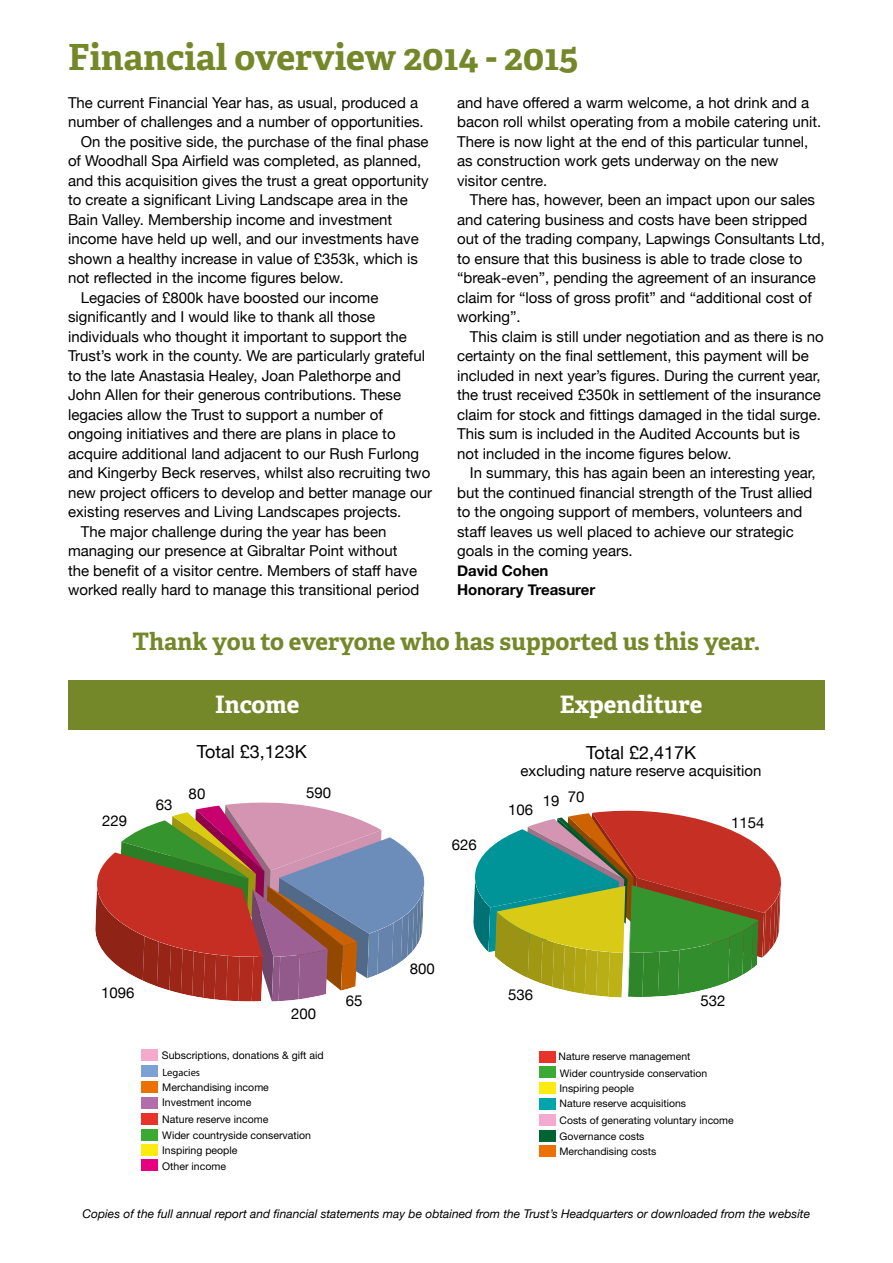
<style>
.page{position:relative;width:893px;height:1263px;background:#fff}
.page>*{position:absolute;margin:0;border:0;box-sizing:border-box;transform-origin:0 0}
.t1{font:700 36px "Adelle";color:#74882a}
.t2{font:700 24px "Adelle";color:#74882a}
.t3{font:700 24px "Adelle";color:#fff}
.t4{font:18px "Helvetica Neue";color:#000}
.t5{font:15.45px "Helvetica Neue";color:#000}
.t6{font:15px/19.5px "Helvetica Neue";color:#000}
.t7{font:700 15px/19.5px "Helvetica Neue";color:#000}
.t8{font:italic 12px "Helvetica Neue";color:#000}
.t9{font:10.5px "Helvetica Neue";color:#000}
.t10{font:10.5px "Myriad Pro";color:#000}
</style>
<div class="page">
<div style="left:68px;top:680px;width:757px;height:50px;background:#74882a"></div>
<svg style="left:95px;top:802px;width:329px;height:199px"></svg>
<div style="left:142px;top:1144px;width:16px;height:12px;background:#fcea10"></div>
<div style="left:142px;top:1129px;width:16px;height:11px;background:#3aaa35"></div>
<div style="left:142px;top:1113px;width:16px;height:11px;background:#e7332a"></div>
<div style="left:142px;top:1097px;width:16px;height:11px;background:#b46dab"></div>
<div style="left:142px;top:1081px;width:16px;height:11px;background:#ed7004"></div>
<div style="left:142px;top:1065px;width:16px;height:12px;background:#7ba1d5"></div>
<div style="left:142px;top:1050px;width:16px;height:11px;background:#f4aacc"></div>
<div style="left:142px;top:1159px;width:16px;height:12px;background:#e6007d"></div>
<svg style="left:473px;top:811px;width:308px;height:186px"></svg>
<div style="left:539px;top:1145px;width:16px;height:12px;background:#ed7004"></div>
<div style="left:539px;top:1130px;width:16px;height:11px;background:#006533"></div>
<div style="left:539px;top:1114px;width:16px;height:11px;background:#f4aacc"></div>
<div style="left:539px;top:1098px;width:16px;height:11px;background:#00a5ac"></div>
<div style="left:539px;top:1082px;width:16px;height:11px;background:#fcea10"></div>
<div style="left:539px;top:1067px;width:16px;height:11px;background:#3aaa35"></div>
<div style="left:539px;top:1051px;width:16px;height:11px;background:#e7332a"></div>
<h1 class="t1" style="left:68px;top:31px;width:512px">Financial overview 2014 - 2015</h1>
<p class="t6" style="left:68px;top:94px;width:352px">The current Financial Year has, as usual, produced a</p>
<p class="t6" style="left:68px;top:113px;width:357px">number of challenges and a number of opportunities.</p>
<p class="t6" style="left:81px;top:133px;width:349px">On the positive side, the purchase of the final phase</p>
<p class="t6" style="left:68px;top:152px;width:355px">of Woodhall Spa Airfield was completed, as planned,</p>
<p class="t6" style="left:68px;top:172px;width:362px">and this acquisition gives the trust a great opportunity</p>
<p class="t6" style="left:68px;top:191px;width:341px">to create a significant Living Landscape area in the</p>
<p class="t6" style="left:68px;top:211px;width:326px">Bain Valley. Membership income and investment</p>
<p class="t6" style="left:68px;top:230px;width:352px">income have held up well, and our investments have</p>
<p class="t6" style="left:68px;top:250px;width:351px">shown a healthy increase in value of £353k, which is</p>
<p class="t6" style="left:68px;top:269px;width:277px">not reflected in the income figures below.</p>
<p class="t6" style="left:81px;top:289px;width:299px">Legacies of £800k have boosted our income</p>
<p class="t6" style="left:68px;top:308px;width:308px">significantly and I would like to thank all those</p>
<p class="t6" style="left:68px;top:328px;width:340px">individuals who thought it important to support the</p>
<p class="t6" style="left:68px;top:347px;width:358px">Trust’s work in the county. We are particularly grateful</p>
<p class="t6" style="left:68px;top:367px;width:334px">to the late Anastasia Healey, Joan Palethorpe and</p>
<p class="t6" style="left:68px;top:386px;width:335px">John Allen for their generous contributions. These</p>
<p class="t6" style="left:68px;top:406px;width:316px">legacies allow the Trust to support a number of</p>
<p class="t6" style="left:68px;top:425px;width:329px">ongoing initiatives and there are plans in place to</p>
<p class="t6" style="left:68px;top:445px;width:352px">acquire additional land adjacent to our Rush Furlong</p>
<p class="t6" style="left:68px;top:464px;width:364px">and Kingerby Beck reserves, whilst also recruiting two</p>
<p class="t6" style="left:68px;top:484px;width:365px">new project officers to develop and better manage our</p>
<p class="t6" style="left:68px;top:503px;width:335px">existing reserves and Living Landscapes projects.</p>
<p class="t6" style="left:81px;top:523px;width:307px">The major challenge during the year has been</p>
<p class="t6" style="left:68px;top:542px;width:331px">managing our presence at Gibraltar Point without</p>
<p class="t6" style="left:68px;top:562px;width:351px">the benefit of a visitor centre. Members of staff have</p>
<p class="t6" style="left:68px;top:581px;width:353px">worked really hard to manage this transitional period</p>
<p class="t6" style="left:457px;top:94px;width:366px">and have offered a warm welcome, a hot drink and a bacon roll whilst operating from a mobile catering unit.<br>There is now light at the end of this particular tunnel, as construction work gets underway on the new visitor centre.</p>
<p class="t6" style="left:457px;top:191px;width:369px;text-indent:13px">There has, however, been an impact upon our sales and catering business and costs have been stripped out of the trading company, Lapwings Consultants Ltd, to ensure that this business is able to trade close to “break-even”, pending the agreement of an insurance claim for “loss of gross profit” and “additional cost of working”.</p>
<p class="t6" style="left:457px;top:328px;width:368px;text-indent:13px">This claim is still under negotiation and as there is no certainty on the final settlement, this payment will be included in next year’s figures. During the current year, the trust received £350k in settlement of the insurance claim for stock and fittings damaged in the tidal surge.<br>This sum is included in the Audited Accounts but is not included in the income figures below.</p>
<p class="t6" style="left:457px;top:464px;width:360px;text-indent:13px">In summary, this has again been an interesting year, but the continued financial strength of the Trust allied to the ongoing support of members, volunteers and staff leaves us well placed to achieve our strategic goals in the coming years.</p>
<p class="t7" style="left:457px;top:561px;width:140px">David Cohen<br>Honorary Treasurer</p>
<h2 class="t2" style="left:133px;top:624px;width:629px">Thank you to everyone who has supported us this year.</h2>
<h2 class="t3" style="left:215px;top:687px;width:86px">Income</h2>
<h2 class="t3" style="left:560px;top:687px;width:144px">Expenditure</h2>
<p class="t6" style="left:102px;top:812px;width:27px">229</p>
<p class="t6" style="left:156px;top:796px;width:18px">63</p>
<p class="t4" style="left:197px;top:739px;width:112px">Total £3,123K</p>
<p class="t6" style="left:189px;top:785px;width:18px">80</p>
<p class="t6" style="left:306px;top:783px;width:27px">590</p>
<p class="t6" style="left:101px;top:983px;width:35px">1096</p>
<p class="t6" style="left:291px;top:1005px;width:27px">200</p>
<p class="t9" style="left:162px;top:1049px;width:163px">Subscriptions, donations &amp; gift aid</p>
<p class="t10" style="left:162px;top:1066px;width:39px">Legacies</p>
<p class="t9" style="left:162px;top:1081px;width:108px">Merchandising income</p>
<p class="t9" style="left:162px;top:1096px;width:91px">Investment income</p>
<p class="t9" style="left:162px;top:1113px;width:108px">Nature reserve income</p>
<p class="t9" style="left:162px;top:1128px;width:150px">Wider countryside conservation</p>
<p class="t9" style="left:162px;top:1144px;width:77px">Inspiring people</p>
<p class="t9" style="left:162px;top:1160px;width:65px">Other income</p>
<p class="t6" style="left:346px;top:992px;width:18px">65</p>
<p class="t6" style="left:452px;top:836px;width:27px">626</p>
<p class="t4" style="left:586px;top:740px;width:112px">Total £2,417K</p>
<p class="t6" style="left:521px;top:762px;width:242px">excluding nature reserve acquisition</p>
<p class="t6" style="left:508px;top:801px;width:27px">106</p>
<p class="t6" style="left:543px;top:790px;width:43px">19 70</p>
<p class="t6" style="left:731px;top:814px;width:35px">1154</p>
<p class="t6" style="left:410px;top:959px;width:27px">800</p>
<p class="t6" style="left:508px;top:986px;width:27px">536</p>
<p class="t6" style="left:701px;top:992px;width:27px">532</p>
<p class="t9" style="left:559px;top:1050px;width:133px">Nature reserve management</p>
<p class="t9" style="left:560px;top:1067px;width:149px">Wider countryside conservation</p>
<p class="t9" style="left:560px;top:1082px;width:76px">Inspiring people</p>
<p class="t9" style="left:560px;top:1097px;width:128px">Nature reserve acquisitions</p>
<p class="t9" style="left:560px;top:1114px;width:176px">Costs of generating voluntary income</p>
<p class="t9" style="left:560px;top:1130px;width:86px">Governance costs</p>
<p class="t5" style="left:530px;top:1139px;width:196px">Nature reserve management</p>
<p class="t9" style="left:560px;top:1145px;width:98px">Merchandising costs</p>
<p class="t9" style="left:257px;top:1202px;width:149px">Wider countryside conservation</p>
<p class="t8" style="left:83px;top:1205px;width:729px">Copies of the full annual report and financial statements may be obtained from the Trust’s Headquarters or downloaded from the website</p>
<p class="t5" style="left:531px;top:1209px;width:188px">Nature reserve acquisitions</p>
</div>
